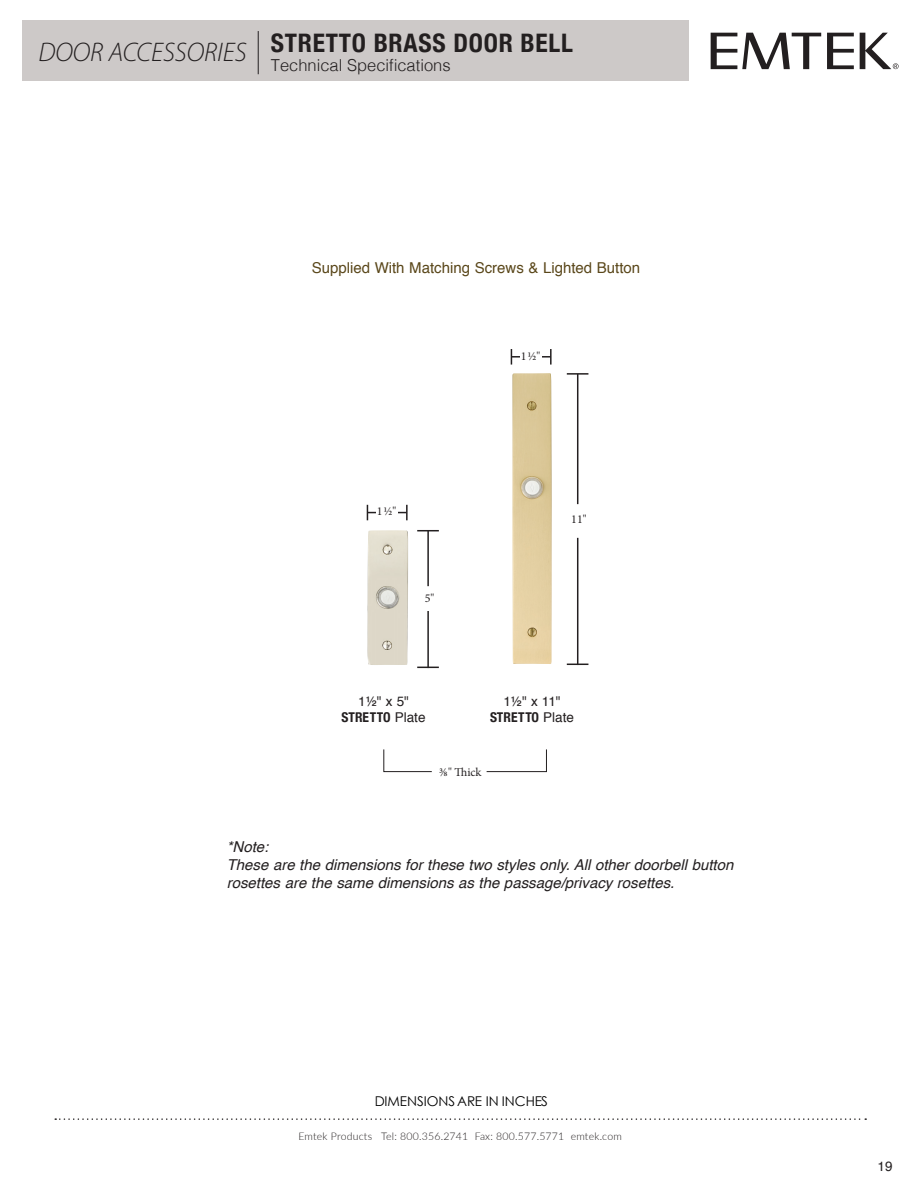
<style>
.page{position:relative;width:918px;height:1188px;background:#fff}
.page>*{position:absolute;margin:0;border:0;box-sizing:border-box;transform-origin:0 0}
.t1{font:700 condensed 25.5px "Helvetica Neue";letter-spacing:.03em;color:#231f20}
.t2{font:300 16.5px "Helvetica";color:#231f20}
.t3{font:italic 15px/18px "Helvetica";color:#231f20}
.t4{font:15px "Helvetica";color:#5a471a}
.t5{font:13.5px/16.2px "Helvetica";color:#231f20;text-align:center}
.t6{font:13.5px "Century Gothic";color:#000}
.t7{font:12px "Minion Pro";color:#231f20}
.t8{font:300 10.5px "Lato";letter-spacing:.02em;color:#231f20}
.s1{font-family:"Helvetica Neue";font-weight:700;font-stretch:condensed}
</style>
<div class="page">
<div style="left:23px;top:21px;width:666px;height:60px;background:#cdc9c8"></div>
<svg style="left:55px;top:1118px;width:811px;height:2px"></svg>
<hr style="left:258px;top:31px;width:1px;height:43px;background:#231f20">
<svg style="left:827px;top:33px;width:27px;height:36px"></svg>
<svg style="left:711px;top:33px;width:110px;height:36px"></svg>
<svg style="left:860px;top:33px;width:39px;height:36px"></svg>
<svg style="left:511px;top:349px;width:1px;height:16px"></svg>
<svg style="left:367px;top:505px;width:1px;height:15px"></svg>
<svg style="left:550px;top:349px;width:2px;height:16px"></svg>
<svg style="left:406px;top:505px;width:2px;height:15px"></svg>
<hr style="left:512px;top:356px;width:39px;height:2px;background:#231f20">
<hr style="left:368px;top:512px;width:39px;height:1px;background:#231f20">
<hr style="left:567px;top:373px;width:21px;height:2px;background:#231f20">
<svg style="left:417px;top:530px;width:22px;height:1px"></svg>
<svg style="left:567px;top:664px;width:21px;height:1px"></svg>
<svg style="left:417px;top:667px;width:22px;height:1px"></svg>
<hr style="left:577px;top:374px;width:1px;height:130px;background:#231f20">
<hr style="left:427px;top:530px;width:2px;height:56px;background:#231f20">
<hr style="left:577px;top:538px;width:1px;height:127px;background:#231f20">
<hr style="left:427px;top:608px;width:2px;height:60px;background:#231f20">
<div style="left:425px;top:593px;width:16px;height:18px;background:#fff"></div>
<div style="left:520px;top:351px;width:21px;height:12px;background:#fff"></div>
<div style="left:376px;top:507px;width:21px;height:12px;background:#fff"></div>
<svg style="left:383px;top:749px;width:49px;height:23px"></svg>
<svg style="left:486px;top:749px;width:61px;height:23px"></svg>
<img style="left:367px;top:530px;width:41px;height:135px">
<img style="left:512px;top:373px;width:40px;height:291px">
<p class="t1" style="left:271px;top:22px;width:303px">STRETTO BRASS DOOR BELL</p>
<p class="t2" style="left:39px;top:51px;width:414px"><sup>DOOR</sup> <sup>ACCESSORIES</sup> Technical Specifications</p>
<p class="t4" style="left:312px;top:257px;width:330px">Supplied With Matching Screws &amp; Lighted Button</p>
<p class="t7" style="left:377px;top:504px;width:21px">11/2"</p>
<p class="t7" style="left:425px;top:590px;width:11px">5"</p>
<p class="t7" style="left:521px;top:348px;width:21px">11/2"</p>
<p class="t7" style="left:571px;top:511px;width:17px">11"</p>
<p class="t5" style="left:342px;top:693px;width:85px">1½" x 5"<br><span class="s1">STRETTO</span> Plate</p>
<p class="t5" style="left:490px;top:693px;width:85px">1½" x 11"<br><span class="s1">STRETTO</span> Plate</p>
<p class="t7" style="left:439px;top:764px;width:44px">3/8" Thick</p>
<p class="t3" style="left:227px;top:839px;width:43px">*Note:</p>
<p class="t3" style="left:227px;top:857px;width:508px">These are the dimensions for these two styles only. All other doorbell button rosettes are the same dimensions as the passage/privacy rosettes.</p>
<p class="t6" style="left:375px;top:1092px;width:175px">DIMENSIONS ARE IN INCHES</p>
<p class="t8" style="left:298px;top:1129px;width:325px">Emtek Products Tel: 800.356.2741 Fax: 800.577.5771 emtek.com</p>
<p class="t5" style="left:878px;top:1159px;width:17px">19</p>
</div>
